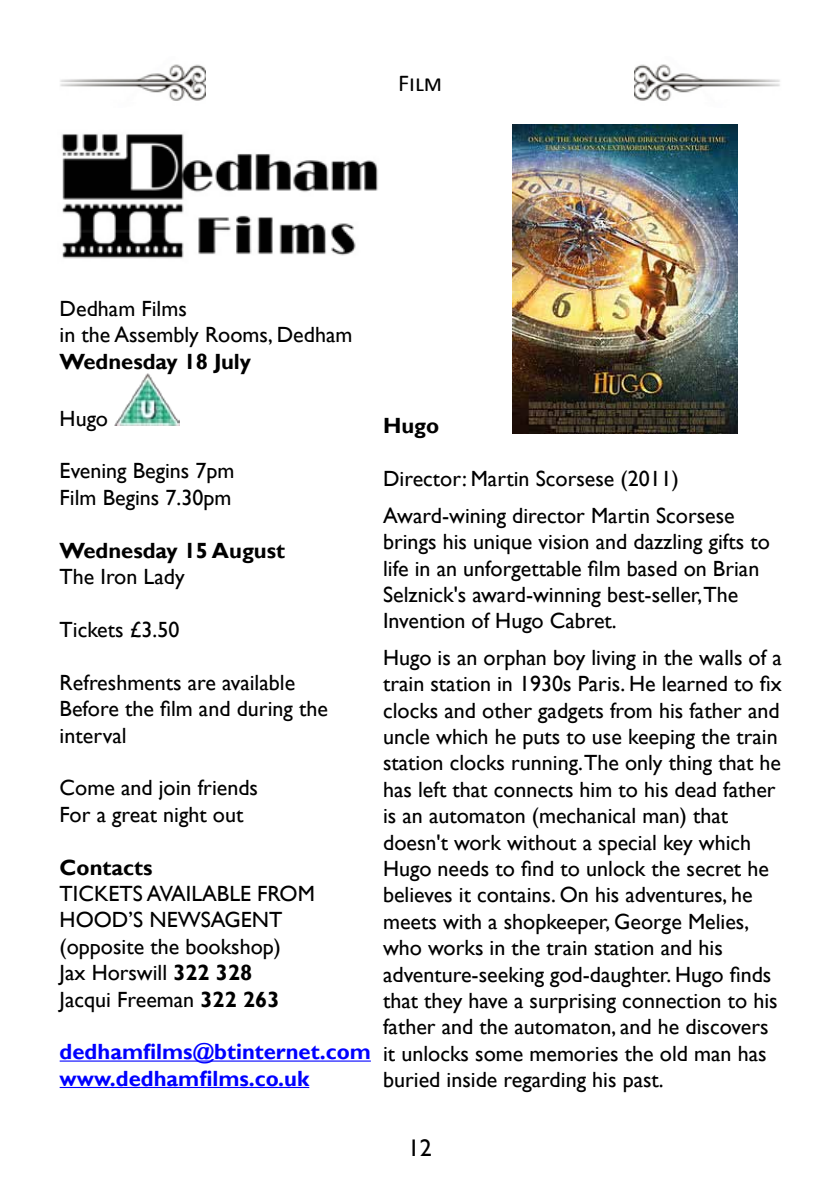
<style>
.page{position:relative;width:840px;height:1191px;background:#fff}
.page>*{position:absolute;margin:0;border:0;box-sizing:border-box;transform-origin:0 0}
.t1{font:24.2px "Calibri";color:#000}
.t2{font:24px "Gill Sans";color:#000}
.t3{font:22px/26.4px "Gill Sans";color:#000}
.t4{font:700 22px/26.4px "Gill Sans";color:#00f}
.t5{font:700 22px "Gill Sans";color:#000}
.s1{font-weight:700}
</style>
<div class="page">
<img style="left:60px;top:64px;width:146px;height:37px">
<img style="left:634px;top:64px;width:146px;height:37px">
<img style="left:61px;top:134px;width:317px;height:125px">
<hr style="left:60px;top:1060px;width:310px;height:1px;background:#00f">
<hr style="left:60px;top:1087px;width:249px;height:1px;background:#00f">
<img style="left:114px;top:373px;width:65px;height:52px">
<img style="left:512px;top:125px;width:225px;height:308px">
<p class="t1" style="left:398px;top:68px;width:45px">Film</p>
<p class="t3" style="left:60px;top:296px;width:294px">Dedham Films<br>in the Assembly Rooms, Dedham</p>
<p class="t5" style="left:60px;top:348px;width:193px">Wednesday 18 July</p>
<p class="t3" style="left:60px;top:405px;width:50px">Hugo</p>
<p class="t3" style="left:60px;top:458px;width:176px">Evening Begins 7pm<br>Film Begins 7.30pm</p>
<p class="t5" style="left:60px;top:537px;width:227px">Wednesday 15 August</p>
<p class="t3" style="left:60px;top:564px;width:126px">The Iron Lady</p>
<p class="t3" style="left:60px;top:616px;width:121px">Tickets £3.50</p>
<p class="t3" style="left:60px;top:669px;width:270px">Refreshments are available<br>Before the film and during the interval</p>
<p class="t3" style="left:60px;top:775px;width:200px">Come and join friends<br>For a great night out</p>
<p class="t5" style="left:60px;top:854px;width:94px">Contacts</p>
<p class="t3" style="left:60px;top:880px;width:256px">TICKETS AVAILABLE FROM<br>HOOD’S NEWSAGENT (opposite the bookshop)<br>Jax Horswill <span class="s1">322 328<br></span>Jacqui Freeman <span class="s1">322 263</span></p>
<p class="t4" style="left:60px;top:1039px;width:312px">dedhamfilms@btinternet.com www.dedhamfilms.co.uk</p>
<p class="t5" style="left:383px;top:413px;width:57px">Hugo</p>
<p class="t3" style="left:383px;top:461px;width:353px;line-height:36.4px">Director: Martin Scorsese (2011)<br>Award-wining director Martin Scorsese</p>
<p class="t3" style="left:383px;top:529px;width:388px">brings his unique vision and dazzling gifts to life in an unforgettable film based on Brian Selznick's award-winning best-seller,The Invention of Hugo Cabret.</p>
<p class="t3" style="left:383px;top:644px;width:400px">Hugo is an orphan boy living in the walls of a train station in 1930s Paris. He learned to fix clocks and other gadgets from his father and uncle which he puts to use keeping the train station clocks running.The only thing that he has left that connects him to his dead father is an automaton (mechanical man) that doesn't work without a special key which Hugo needs to find to unlock the secret he believes it contains. On his adventures, he meets with a shopkeeper, George Melies, who works in the train station and his adventure-seeking god-daughter. Hugo finds that they have a surprising connection to his father and the automaton, and he discovers it unlocks some memories the old man has buried inside regarding his past.</p>
<p class="t2" style="left:408px;top:1134px;width:25px">12</p>
</div>
